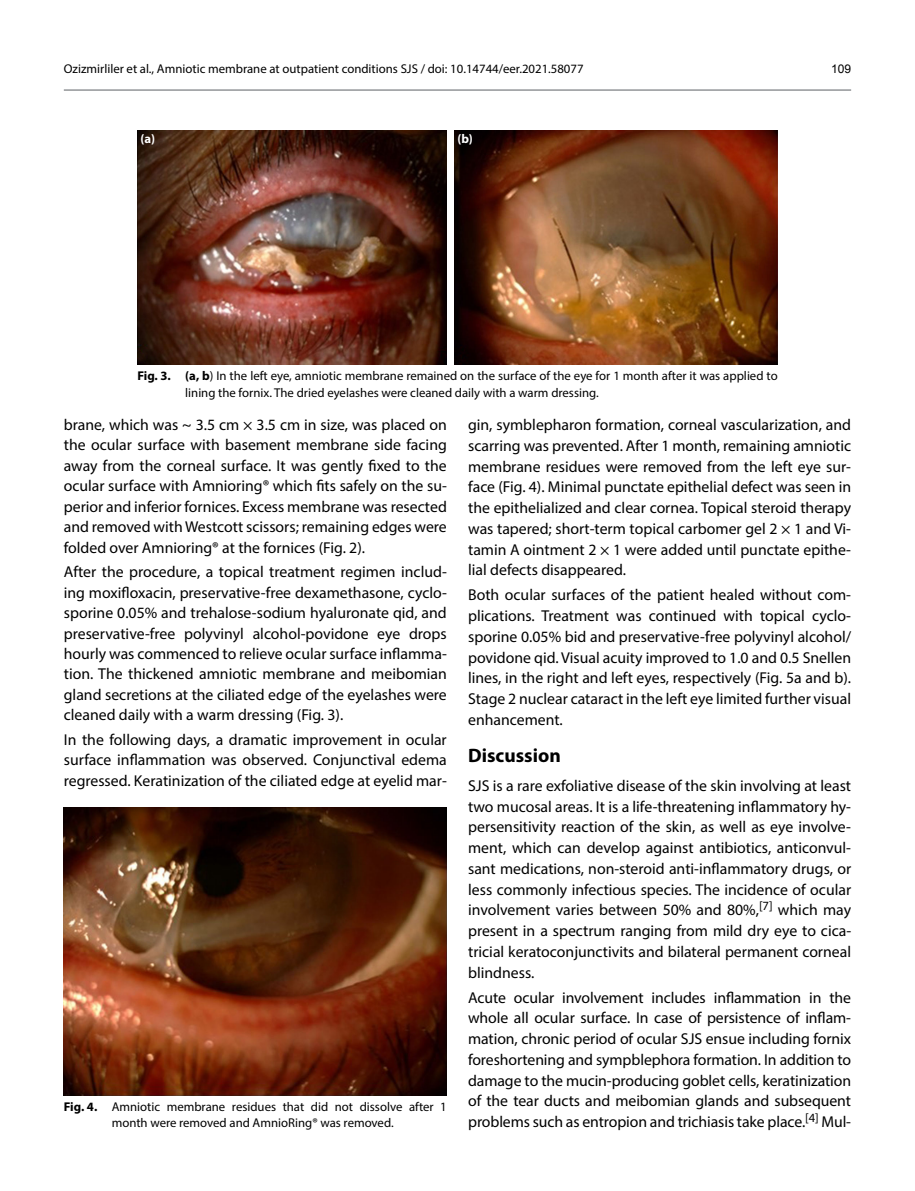
<style>
.page{position:relative;width:915px;height:1191px;background:#fff}
.page>*{position:absolute;margin:0;border:0;box-sizing:border-box;transform-origin:0 0}
.t1{font:700 19.5px "Myriad Pro";color:#000}
.t2{font:15.75px/20.7px "Myriad Pro";color:#000;text-align:justify}
.t3{font:12.75px/16.5px "Myriad Pro";color:#000}
.t4{font:700 12.75px "Myriad Pro";color:#fff}
.t5{font:12px "Arial";color:#000}
.s1{font-weight:700}
</style>
<div class="page">
<hr style="left:64px;top:89px;width:786px;height:2px;background:#939598">
<img style="left:137px;top:131px;width:309px;height:234px">
<img style="left:454px;top:131px;width:323px;height:234px">
<img style="left:64px;top:807px;width:382px;height:288px">
<p class="t3" style="left:64px;top:61px;width:521px">Ozizmirliler et al., Amniotic membrane at outpatient conditions SJS / doi: 10.14744/eer.2021.58077</p>
<p class="t5" style="left:830px;top:60px;width:22px">109</p>
<p class="t4" style="left:140px;top:131px;width:16px">(a)</p>
<p class="t4" style="left:457px;top:131px;width:17px">(b)</p>
<p class="t3" style="left:185px;top:368px;width:593px;text-indent:-48px"><span class="s1">Fig. 3. (a, b</span>) In the left eye, amniotic membrane remained on the surface of the eye for 1 month after it was applied to lining the fornix. The dried eyelashes were cleaned daily with a warm dressing.</p>
<p class="t2" style="left:64px;top:414px;width:384px">brane, which was ~ 3.5 cm × 3.5 cm in size, was placed on the ocular surface with basement membrane side facing away from the corneal surface. It was gently fixed to the ocular surface with Amnioring® which fits safely on the su&shy;perior and inferior fornices. Excess membrane was resected and removed with Westcott scissors; remaining edges were folded over Amnioring® at the fornices (Fig. 2).</p>
<p class="t2" style="left:64px;top:561px;width:384px">After the procedure, a topical treatment regimen includ&shy;ing moxifloxacin, preservative-free dexamethasone, cyclo&shy;sporine 0.05% and trehalose-sodium hyaluronate qid, and preservative-free polyvinyl alcohol-povidone eye drops hourly was commenced to relieve ocular surface inflamma&shy;tion. The thickened amniotic membrane and meibomian gland secretions at the ciliated edge of the eyelashes were cleaned daily with a warm dressing (Fig. 3).</p>
<p class="t2" style="left:64px;top:729px;width:384px">In the following days, a dramatic improvement in ocular surface inflammation was observed. Conjunctival edema regressed. Keratinization of the ciliated edge at eyelid mar-</p>
<p class="t3" style="left:64px;top:1098px;width:384px;text-align:center"><span class="s1">Fig. 4.</span> Amniotic membrane residues that did not dissolve after 1 month were removed and AmnioRing® was removed.</p>
<p class="t2" style="left:468px;top:414px;width:384px">gin, symblepharon formation, corneal vascularization, and scarring was prevented. After 1 month, remaining amniotic membrane residues were removed from the left eye sur&shy;face (Fig. 4). Minimal punctate epithelial defect was seen in the epithelialized and clear cornea. Topical steroid therapy was tapered; short-term topical carbomer gel 2 × 1 and Vi&shy;tamin A ointment 2 × 1 were added until punctate epithe&shy;lial defects disappeared.</p>
<p class="t2" style="left:468px;top:584px;width:384px">Both ocular surfaces of the patient healed without com&shy;plications. Treatment was continued with topical cyclo&shy;sporine 0.05% bid and preservative-free polyvinyl alcohol/ povidone qid. Visual acuity improved to 1.0 and 0.5 Snellen lines, in the right and left eyes, respectively (Fig. 5a and b).<br>Stage 2 nuclear cataract in the left eye limited further visual enhancement.</p>
<p class="t1" style="left:468px;top:742px;width:94px">Discussion</p>
<p class="t2" style="left:468px;top:775px;width:384px">SJS is a rare exfoliative disease of the skin involving at least two mucosal areas. It is a life-threatening inflammatory hy&shy;persensitivity reaction of the skin, as well as eye involve&shy;ment, which can develop against antibiotics, anticonvul&shy;sant medications, non-steroid anti-inflammatory drugs, or less commonly infectious species. The incidence of ocular involvement varies between 50% and 80%,<sup>[7]</sup> which may present in a spectrum ranging from mild dry eye to cica&shy;tricial keratoconjunctivits and bilateral permanent corneal blindness.</p>
<p class="t2" style="left:468px;top:986px;width:384px">Acute ocular involvement includes inflammation in the whole all ocular surface. In case of persistence of inflam&shy;mation, chronic period of ocular SJS ensue including fornix foreshortening and sympblephora formation. In addition to damage to the mucin-producing goblet cells, keratinization of the tear ducts and meibomian glands and subsequent problems such as entropion and trichiasis take place.<sup>[4]</sup> Mul-</p>
</div>
